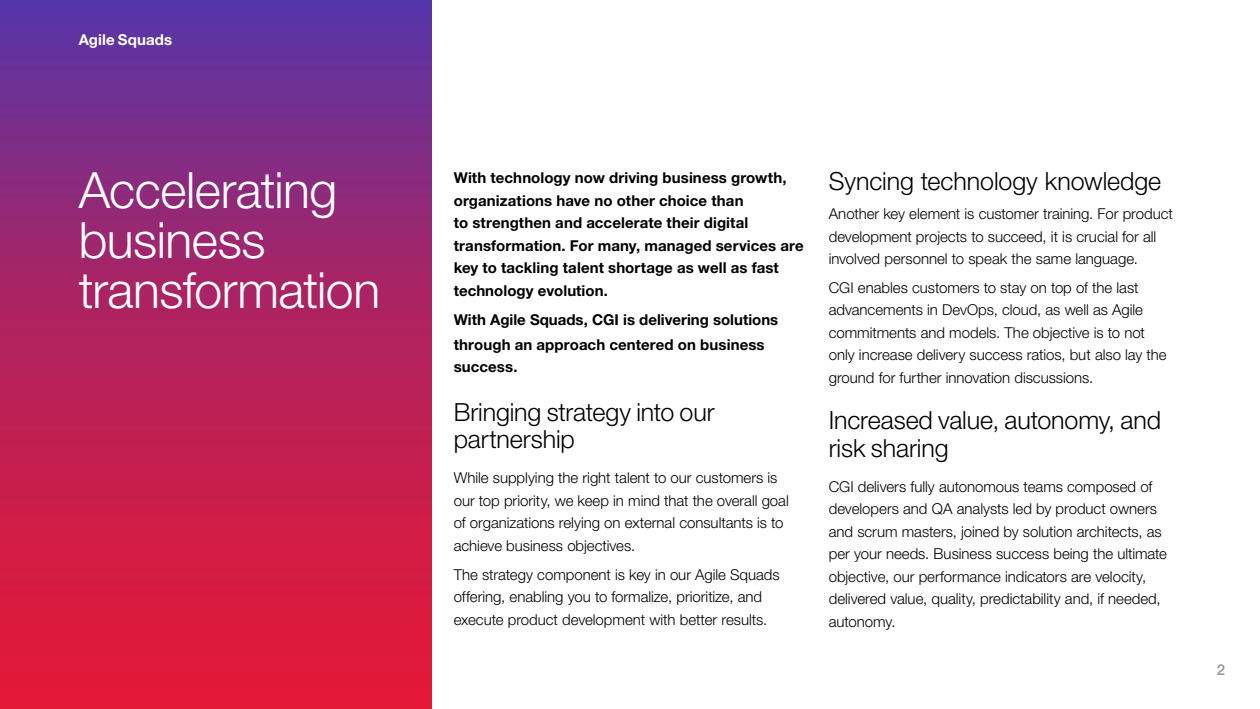
<style>
.page{position:relative;width:1260px;height:709px;background:#fff}
.page>*{position:absolute;margin:0;border:0;box-sizing:border-box;transform-origin:0 0}
.t1{font:300 50px/50px "Helvetica Neue LT Pro";letter-spacing:-.01em;color:#fff}
.t2{font:300 25px/27.5px "Helvetica Neue LT Pro";letter-spacing:-.005em;color:#000}
.t3{font:300 15px/22.5px "Helvetica Neue LT Pro";color:#000}
.t4{font:700 15px/22.5px "Helvetica Neue LT Pro";letter-spacing:.005em;color:#000}
.t5{font:700 15px "Helvetica Neue LT Pro";letter-spacing:.01em;color:#fff}
.t6{font:500 15px "Helvetica Neue LT Pro";color:#939598}
</style>
<div class="page">
<svg style="left:0;top:0;width:431px;height:709px;background:#aa2363"></svg>
<p class="t5" style="left:79px;top:30px;width:95px">Agile Squads</p>
<h1 class="t1" style="left:79px;top:164px;width:303px">Accelerating business transformation</h1>
<p class="t4" style="left:454px;top:166px;width:352px">With technology now driving business growth, organizations have no other choice than<br>to strengthen and accelerate their digital transformation. For many, managed services are key to tackling talent shortage as well as fast technology evolution.</p>
<p class="t4" style="left:454px;top:308px;width:326px;line-height:24.1px">With Agile Squads, CGI is delivering solutions through an approach centered on business</p>
<p class="t4" style="left:454px;top:355px;width:65px">success.</p>
<h2 class="t2" style="left:454px;top:398px;width:262px">Bringing strategy into our partnership</h2>
<p class="t3" style="left:454px;top:466px;width:337px">While supplying the right talent to our customers is our top priority, we keep in mind that the overall goal of organizations relying on external consultants is to achieve business objectives.</p>
<p class="t3" style="left:454px;top:563px;width:328px">The strategy component is key in our Agile Squads offering, enabling you to formalize, prioritize, and execute product development with better results.</p>
<h2 class="t2" style="left:829px;top:167px;width:334px">Syncing technology knowledge</h2>
<p class="t3" style="left:829px;top:202px;width:346px">Another key element is customer training. For product development projects to succeed, it is crucial for all involved personnel to speak the same language.</p>
<p class="t3" style="left:829px;top:276px;width:339px">CGI enables customers to stay on top of the last advancements in DevOps, cloud, as well as Agile commitments and models. The objective is to not only increase delivery success ratios, but also lay the ground for further innovation discussions.</p>
<h2 class="t2" style="left:829px;top:406px;width:334px">Increased value, autonomy, and risk sharing</h2>
<p class="t3" style="left:829px;top:475px;width:340px">CGI delivers fully autonomous teams composed of developers and QA analysts led by product owners and scrum masters, joined by solution architects, as per your needs. Business success being the ultimate objective, our performance indicators are velocity, delivered value, quality, predictability and, if needed, autonomy.</p>
<p class="t6" style="left:1216px;top:660px;width:10px">2</p>
</div>
